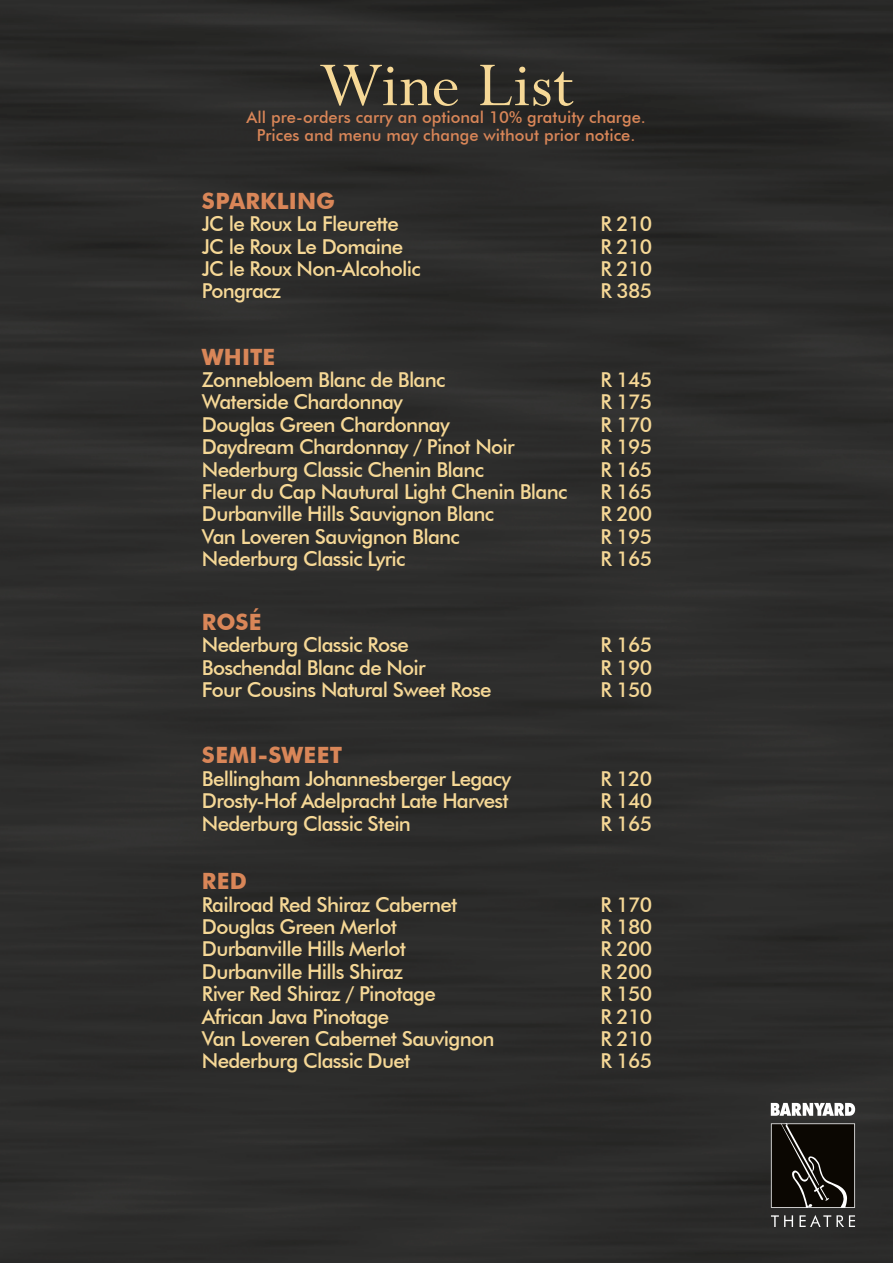
<style>
.page{position:relative;width:893px;height:1263px;background:#fff}
.page>*{position:absolute;margin:0;border:0;box-sizing:border-box;transform-origin:0 0}
.t1{font:70.35px "Perpetua";letter-spacing:.005em;color:#f6d896}
.t2{font:700 22.5px "Futura BT";letter-spacing:.01em;color:#d98658}
.t3{font:500 20.55px "Futura BT";letter-spacing:-.035em;color:#f6d896}
.t4{font:500 16.5px/18px "Futura BT";color:#d98658;text-align:center}
</style>
<div class="page">
<div style="left:0;top:0;width:892px;height:1263px;background:#2c2c2b"></div>
<svg style="left:771px;top:1123px;width:84px;height:85px;background:#25221d"></svg>
<svg style="left:771px;top:1103px;width:84px;height:13px"></svg>
<svg style="left:771px;top:1215px;width:22px;height:12px"></svg>
<svg style="left:799px;top:1215px;width:56px;height:12px"></svg>
<h1 class="t1" style="left:319px;top:41px;width:256px">Wine List</h1>
<p class="t4" style="left:247px;top:108px;width:401px">All pre-orders carry an optional 10% gratuity charge.<br>Prices and menu may change without prior notice.</p>
<p class="t2" style="left:202px;top:187px;width:135px">SPARKLING</p>
<p class="t3" style="left:202px;top:211px;width:198px">JC le Roux La Fleurette</p>
<p class="t3" style="left:600px;top:211px;width:53px">R 210</p>
<p class="t3" style="left:202px;top:234px;width:203px">JC le Roux Le Domaine</p>
<p class="t3" style="left:600px;top:234px;width:53px">R 210</p>
<p class="t3" style="left:202px;top:256px;width:220px">JC le Roux Non-Alcoholic</p>
<p class="t3" style="left:600px;top:256px;width:53px">R 210</p>
<p class="t3" style="left:202px;top:279px;width:81px">Pongracz</p>
<p class="t3" style="left:600px;top:279px;width:53px">R 385</p>
<p class="t2" style="left:202px;top:343px;width:75px">WHITE</p>
<p class="t3" style="left:202px;top:367px;width:245px">Zonnebloem Blanc de Blanc</p>
<p class="t3" style="left:600px;top:367px;width:53px">R 145</p>
<p class="t3" style="left:202px;top:389px;width:203px">Waterside Chardonnay</p>
<p class="t3" style="left:600px;top:389px;width:53px">R 175</p>
<p class="t3" style="left:202px;top:412px;width:249px">Douglas Green Chardonnay</p>
<p class="t3" style="left:600px;top:412px;width:53px">R 170</p>
<p class="t3" style="left:202px;top:434px;width:314px">Daydream Chardonnay / Pinot Noir</p>
<p class="t3" style="left:600px;top:434px;width:53px">R 195</p>
<p class="t3" style="left:202px;top:457px;width:284px">Nederburg Classic Chenin Blanc</p>
<p class="t3" style="left:600px;top:457px;width:53px">R 165</p>
<p class="t3" style="left:202px;top:479px;width:367px">Fleur du Cap Nautural Light Chenin Blanc</p>
<p class="t3" style="left:600px;top:479px;width:53px">R 165</p>
<p class="t3" style="left:202px;top:501px;width:294px">Durbanville Hills Sauvignon Blanc</p>
<p class="t3" style="left:600px;top:501px;width:53px">R 200</p>
<p class="t3" style="left:202px;top:524px;width:259px">Van Loveren Sauvignon Blanc</p>
<p class="t3" style="left:600px;top:524px;width:53px">R 195</p>
<p class="t3" style="left:202px;top:546px;width:205px">Nederburg Classic Lyric</p>
<p class="t3" style="left:600px;top:546px;width:53px">R 165</p>
<p class="t2" style="left:202px;top:608px;width:61px">ROSÉ</p>
<p class="t3" style="left:202px;top:633px;width:208px">Nederburg Classic Rose</p>
<p class="t3" style="left:600px;top:633px;width:53px">R 165</p>
<p class="t3" style="left:202px;top:655px;width:225px">Boschendal Blanc de Noir</p>
<p class="t3" style="left:600px;top:655px;width:53px">R 190</p>
<p class="t3" style="left:202px;top:677px;width:291px">Four Cousins Natural Sweet Rose</p>
<p class="t3" style="left:600px;top:677px;width:53px">R 150</p>
<p class="t2" style="left:202px;top:742px;width:142px">SEMI-SWEET</p>
<p class="t3" style="left:202px;top:766px;width:311px">Bellingham Johannesberger Legacy</p>
<p class="t3" style="left:600px;top:766px;width:53px">R 120</p>
<p class="t3" style="left:202px;top:788px;width:308px">Drosty-Hof Adelpracht Late Harvest</p>
<p class="t3" style="left:600px;top:788px;width:53px">R 140</p>
<p class="t3" style="left:202px;top:811px;width:211px">Nederburg Classic Stein</p>
<p class="t3" style="left:600px;top:811px;width:53px">R 165</p>
<p class="t2" style="left:202px;top:867px;width:47px">RED</p>
<p class="t3" style="left:202px;top:892px;width:257px">Railroad Red Shiraz Cabernet</p>
<p class="t3" style="left:600px;top:892px;width:53px">R 170</p>
<p class="t3" style="left:202px;top:914px;width:197px">Douglas Green Merlot</p>
<p class="t3" style="left:600px;top:914px;width:53px">R 180</p>
<p class="t3" style="left:202px;top:936px;width:206px">Durbanville Hills Merlot</p>
<p class="t3" style="left:600px;top:936px;width:53px">R 200</p>
<p class="t3" style="left:202px;top:959px;width:203px">Durbanville Hills Shiraz</p>
<p class="t3" style="left:600px;top:959px;width:53px">R 200</p>
<p class="t3" style="left:202px;top:981px;width:235px">River Red Shiraz / Pinotage</p>
<p class="t3" style="left:600px;top:981px;width:53px">R 150</p>
<p class="t3" style="left:202px;top:1004px;width:189px">African Java Pinotage</p>
<p class="t3" style="left:600px;top:1004px;width:53px">R 210</p>
<p class="t3" style="left:202px;top:1026px;width:294px">Van Loveren Cabernet Sauvignon</p>
<p class="t3" style="left:600px;top:1026px;width:53px">R 210</p>
<p class="t3" style="left:202px;top:1048px;width:210px">Nederburg Classic Duet</p>
<p class="t3" style="left:600px;top:1048px;width:53px">R 165</p>
</div>
